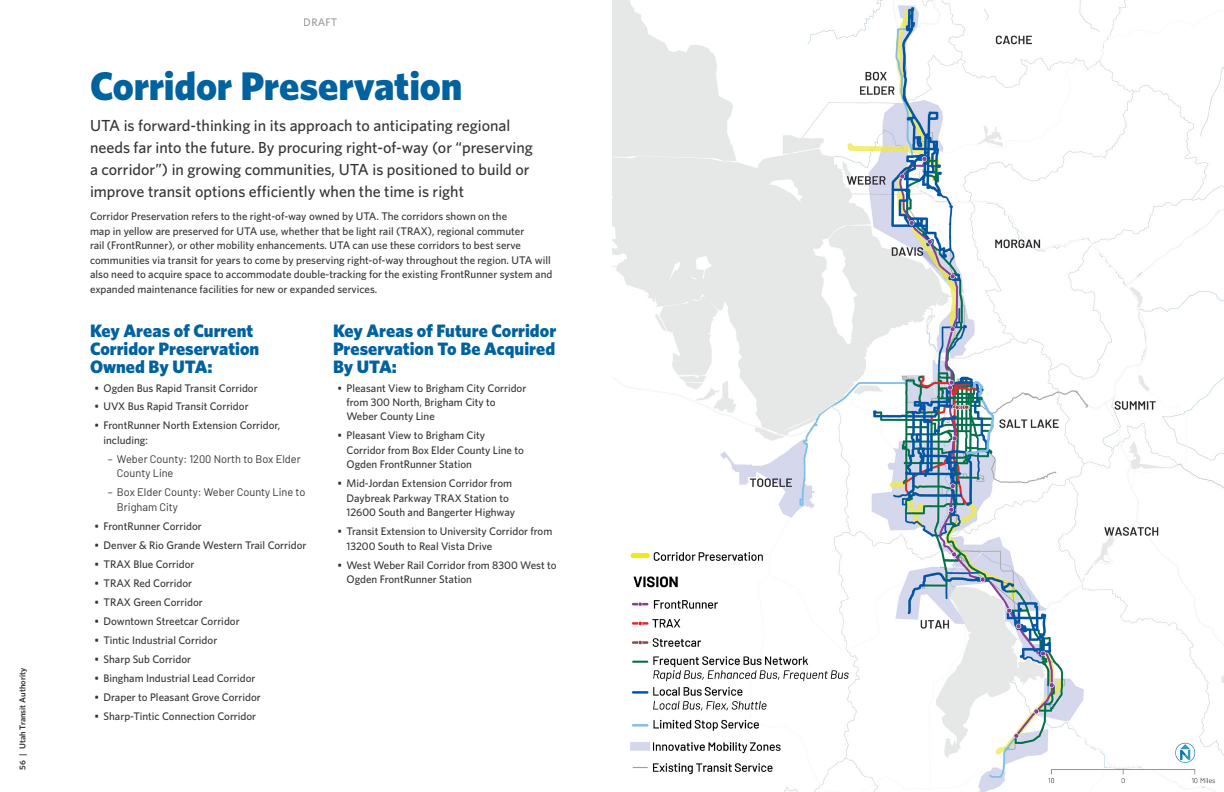
<style>
.page{position:relative;width:1224px;height:792px;background:#fff}
.page>*{position:absolute;margin:0;border:0;box-sizing:border-box;transform-origin:0 0}
.t1{font:900 40px "Whitney";letter-spacing:-.005em;color:#00629e}
.t2{font:900 18px/18px "Whitney";color:#00629e}
.t3{font:500 16px/22px "Whitney";color:#343434}
.t4{font:500 11px/14.5px "Whitney";color:#343434}
.t5{font:11px/14.5px "Barlow";color:#343434}
.t6{font:600 8.5px "Whitney";color:#343434}
</style>
<div class="page">
<img style="left:612px;top:0;width:612px;height:792px">
<p class="t6" style="left:17px;top:770px;width:103px;rotate:-90deg">56 | Utah Transit Authority</p>
<p class="t4" style="left:304px;top:15px;width:35px">DRAFT</p>
<h1 class="t1" style="left:90px;top:59px;width:374px">Corridor Preservation</h1>
<p class="t3" style="left:90px;top:114px;width:444px">UTA is forward-thinking in its approach to anticipating regional needs far into the future. By procuring right-of-way (or “preserving a corridor”) in growing communities, UTA is positioned to build or improve transit options efficiently when the time is right</p>
<p class="t4" style="left:90px;top:209px;width:464px">Corridor Preservation refers to the right-of-way owned by UTA. The corridors shown on the<br>map in yellow are preserved for UTA use, whether that be light rail (TRAX), regional commuter<br>rail (FrontRunner), or other mobility enhancements. UTA can use these corridors to best serve communities via transit for years to come by preserving right-of-way throughout the region. UTA will also need to acquire space to accommodate double-tracking for the existing FrontRunner system and expanded maintenance facilities for new or expanded services.</p>
<h2 class="t2" style="left:90px;top:321px;width:171px">Key Areas of Current<br>Corridor Preservation<br>Owned By UTA:</h2>
<p class="t4" style="left:94px;top:380px;width:165px">• Ogden Bus Rapid Transit Corridor</p>
<p class="t4" style="left:94px;top:399px;width:156px">• UVX Bus Rapid Transit Corridor</p>
<p class="t4" style="left:103px;top:418px;width:178px;text-indent:-9px">• FrontRunner North Extension Corridor, including:</p>
<p class="t5" style="left:117px;top:451px;width:185px;text-indent:-9px">– Weber County: 1200 North to Box Elder<br>County Line</p>
<p class="t5" style="left:117px;top:484px;width:190px;text-indent:-9px">– Box Elder County: Weber County Line to<br>Brigham City</p>
<p class="t4" style="left:94px;top:519px;width:109px">• FrontRunner Corridor</p>
<p class="t4" style="left:94px;top:538px;width:214px">• Denver &amp; Rio Grande Western Trail Corridor</p>
<p class="t4" style="left:94px;top:557px;width:102px">• TRAX Blue Corridor</p>
<p class="t4" style="left:94px;top:576px;width:99px">• TRAX Red Corridor</p>
<p class="t4" style="left:94px;top:595px;width:110px">• TRAX Green Corridor</p>
<p class="t4" style="left:94px;top:614px;width:147px">• Downtown Streetcar Corridor</p>
<p class="t4" style="left:94px;top:633px;width:124px">• Tintic Industrial Corridor</p>
<p class="t4" style="left:94px;top:652px;width:98px">• Sharp Sub Corridor</p>
<p class="t4" style="left:94px;top:671px;width:163px">• Bingham Industrial Lead Corridor</p>
<p class="t4" style="left:94px;top:690px;width:168px">• Draper to Pleasant Grove Corridor</p>
<p class="t4" style="left:94px;top:709px;width:163px">• Sharp-Tintic Connection Corridor</p>
<h2 class="t2" style="left:333px;top:321px;width:225px;text-align:justify">Key Areas of Future Corridor Preservation To Be Acquired By UTA:</h2>
<p class="t4" style="left:346px;top:380px;width:181px;text-indent:-9px">• Pleasant View to Brigham City Corridor from 300 North, Brigham City to<br>Weber County Line</p>
<p class="t4" style="left:346px;top:428px;width:179px;text-indent:-9px">• Pleasant View to Brigham City<br>Corridor from Box Elder County Line to<br>Ogden FrontRunner Station</p>
<p class="t4" style="left:346px;top:476px;width:170px;text-indent:-9px">• Mid-Jordan Extension Corridor from<br>Daybreak Parkway TRAX Station to<br>12600 South and Bangerter Highway</p>
<p class="t4" style="left:346px;top:524px;width:207px;text-indent:-9px">• Transit Extension to University Corridor from<br>13200 South to Real Vista Drive</p>
<p class="t4" style="left:346px;top:558px;width:212px;text-indent:-9px">• West Weber Rail Corridor from 8300 West to<br>Ogden FrontRunner Station</p>
</div>
